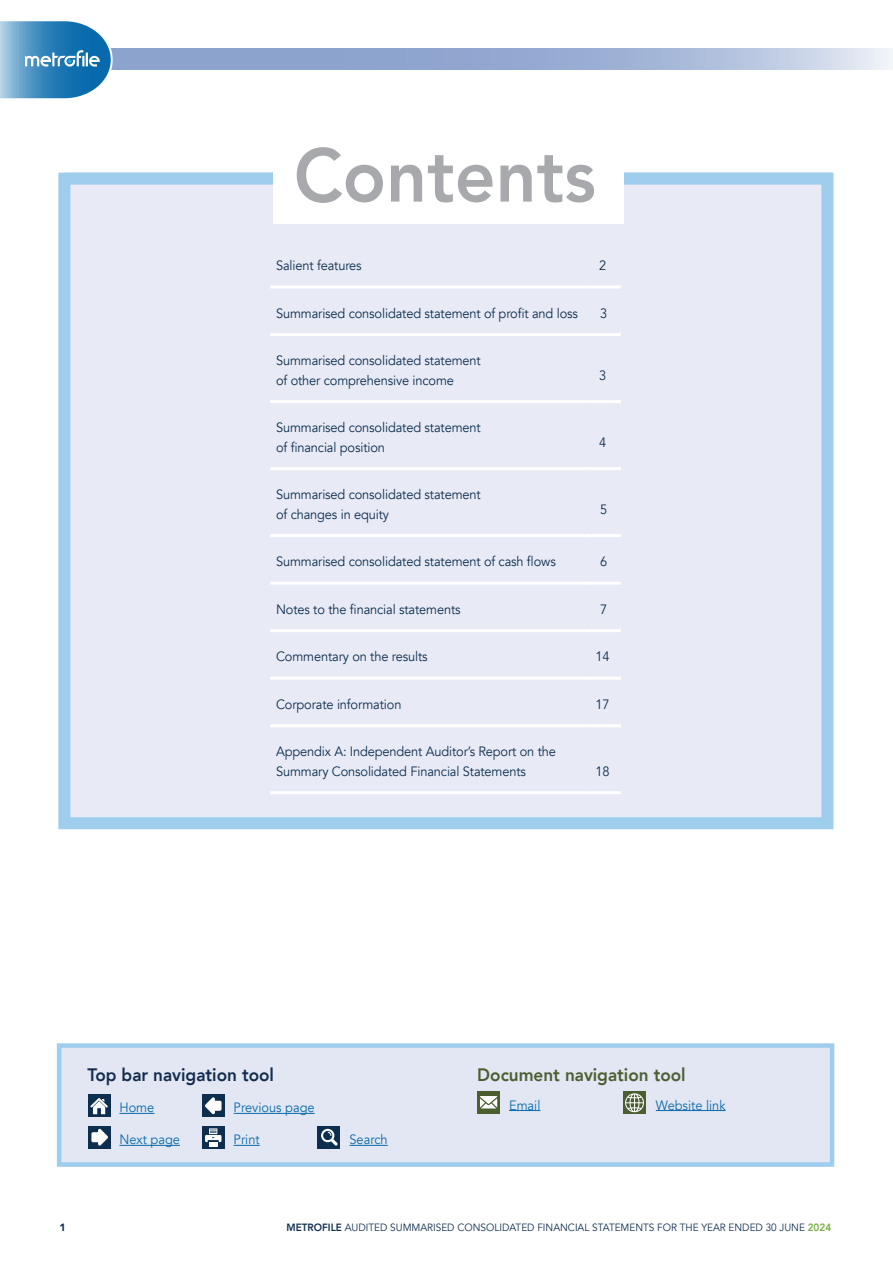
<style>
.page{position:relative;width:893px;height:1263px;background:#fff}
.page>*{position:absolute;margin:0;border:0;box-sizing:border-box;transform-origin:0 0}
.t1{font:800 75px "Avenir";color:#a7a9ac;scale:.95 1}
.t2{font:800 18px "Avenir";color:#4a5e30;scale:.95 1}
.t3{font:800 18px "Avenir";color:#132c4d;scale:.95 1}
.t4{font:13.5px/19.5px "Avenir";letter-spacing:-.01em;color:#0e2e4f;scale:.95 1}
.t5{font:13.5px "Avenir";color:#086aac;scale:.95 1}
.t6{font:10.5px "Avenir";color:#0e2e4f;scale:.95 1}
.t7{font:900 10.5px "Avenir";color:#0e2e4f}
.s1{font-weight:800}
.s2{font-weight:800;color:#76b043}
</style>
<div class="page">
<svg style="left:113px;top:48px;width:780px;height:22px;background:#a0b3d6"></svg>
<svg style="left:0;top:21px;width:113px;height:78px;background:#5e9dc8"></svg>
<div style="left:65px;top:173px;width:766px;height:650px;background:#e8ebf5"></div>
<div style="left:58px;top:173px;width:775px;height:656px;border:12px solid #9fcdee"></div>
<div style="left:273px;top:140px;width:350px;height:84px;background:#fff"></div>
<hr style="left:270px;top:285px;width:314px;height:3px;background:#fff">
<hr style="left:584px;top:285px;width:37px;height:3px;background:#fff">
<hr style="left:270px;top:333px;width:314px;height:3px;background:#fff">
<hr style="left:584px;top:333px;width:37px;height:3px;background:#fff">
<hr style="left:270px;top:400px;width:314px;height:3px;background:#fff">
<hr style="left:584px;top:400px;width:37px;height:3px;background:#fff">
<hr style="left:270px;top:467px;width:314px;height:3px;background:#fff">
<hr style="left:584px;top:467px;width:37px;height:3px;background:#fff">
<hr style="left:270px;top:534px;width:314px;height:3px;background:#fff">
<hr style="left:584px;top:534px;width:37px;height:3px;background:#fff">
<hr style="left:270px;top:582px;width:314px;height:3px;background:#fff">
<hr style="left:584px;top:582px;width:37px;height:3px;background:#fff">
<hr style="left:270px;top:629px;width:314px;height:3px;background:#fff">
<hr style="left:584px;top:629px;width:37px;height:3px;background:#fff">
<hr style="left:270px;top:677px;width:314px;height:3px;background:#fff">
<hr style="left:584px;top:677px;width:37px;height:3px;background:#fff">
<hr style="left:270px;top:724px;width:314px;height:3px;background:#fff">
<hr style="left:584px;top:724px;width:37px;height:3px;background:#fff">
<hr style="left:270px;top:791px;width:314px;height:3px;background:#fff">
<hr style="left:584px;top:791px;width:37px;height:3px;background:#fff">
<div style="left:62px;top:1048px;width:767px;height:114px;background:#e3e7f3"></div>
<hr style="left:509px;top:1110px;width:31px;height:1px;background:#086aac">
<hr style="left:656px;top:1110px;width:70px;height:1px;background:#086aac">
<div style="left:623px;top:1091px;width:23px;height:23px;background:#4a5e30"></div>
<svg style="left:625px;top:1093px;width:19px;height:19px"></svg>
<div style="left:477px;top:1091px;width:23px;height:23px;background:#4a5e30"></div>
<svg style="left:480px;top:1096px;width:17px;height:12px"></svg>
<div style="left:57px;top:1043px;width:777px;height:124px;border:4px solid #9fcdee"></div>
<hr style="left:119px;top:1113px;width:35px;height:1px;background:#086aac">
<hr style="left:119px;top:1145px;width:61px;height:1px;background:#086aac">
<hr style="left:349px;top:1145px;width:39px;height:1px;background:#086aac">
<hr style="left:234px;top:1113px;width:81px;height:1px;background:#086aac">
<svg style="left:234px;top:1145px;width:26px;height:1px"></svg>
<div style="left:88px;top:1094px;width:23px;height:23px;background:#0e2e4f"></div>
<svg style="left:90px;top:1098px;width:18px;height:16px"></svg>
<div style="left:88px;top:1126px;width:23px;height:23px;background:#0e2e4f"></div>
<svg style="left:91px;top:1129px;width:17px;height:16px"></svg>
<div style="left:202px;top:1094px;width:23px;height:23px;background:#0e2e4f"></div>
<svg style="left:205px;top:1097px;width:17px;height:17px"></svg>
<div style="left:202px;top:1126px;width:23px;height:23px;background:#0e2e4f"></div>
<svg style="left:205px;top:1128px;width:16px;height:14px"></svg>
<div style="left:209px;top:1141px;width:8px;height:5px;background:#fff"></div>
<div style="left:317px;top:1126px;width:23px;height:23px;background:#0e2e4f"></div>
<svg style="left:321px;top:1129px;width:17px;height:16px"></svg>
<h1 class="t1" style="left:294px;top:117px;width:319px">Contents</h1>
<p class="t4" style="left:276px;top:256px;width:92px">Salient features</p>
<p class="t4" style="left:599px;top:256px;width:9px">2</p>
<p class="t4" style="left:276px;top:303px;width:319px">Summarised consolidated statement of profit and loss</p>
<p class="t4" style="left:600px;top:303px;width:9px">3</p>
<p class="t4" style="left:276px;top:351px;width:217px">Summarised consolidated statement of other comprehensive income</p>
<p class="t4" style="left:599px;top:366px;width:9px">3</p>
<p class="t4" style="left:276px;top:418px;width:217px">Summarised consolidated statement of financial position</p>
<p class="t4" style="left:276px;top:485px;width:217px">Summarised consolidated statement of changes in equity</p>
<p class="t4" style="left:599px;top:433px;width:9px">4</p>
<p class="t4" style="left:600px;top:500px;width:9px">5</p>
<p class="t4" style="left:276px;top:552px;width:296px">Summarised consolidated statement of cash flows</p>
<p class="t4" style="left:600px;top:552px;width:9px">6</p>
<p class="t4" style="left:276px;top:599px;width:196px">Notes to the financial statements</p>
<p class="t4" style="left:600px;top:599px;width:9px">7</p>
<p class="t4" style="left:276px;top:647px;width:161px">Commentary on the results</p>
<p class="t4" style="left:595px;top:647px;width:16px">14</p>
<p class="t4" style="left:276px;top:694px;width:133px">Corporate information</p>
<p class="t4" style="left:595px;top:694px;width:16px">17</p>
<p class="t4" style="left:276px;top:742px;width:296px">Appendix A: Independent Auditor’s Report on the<br>Summary Consolidated Financial Statements</p>
<p class="t4" style="left:595px;top:761px;width:16px">18</p>
<h2 class="t3" style="left:87px;top:1061px;width:198px">Top bar navigation tool</h2>
<p class="t5" style="left:119px;top:1100px;width:38px">Home</p>
<p class="t5" style="left:119px;top:1132px;width:65px">Next page</p>
<p class="t5" style="left:349px;top:1132px;width:42px">Search</p>
<p class="t5" style="left:234px;top:1100px;width:87px">Previous page</p>
<p class="t5" style="left:234px;top:1132px;width:29px">Print</p>
<h2 class="t2" style="left:477px;top:1061px;width:221px">Document navigation tool</h2>
<p class="t5" style="left:509px;top:1097px;width:34px">Email</p>
<p class="t5" style="left:656px;top:1097px;width:75px">Website link</p>
<p class="t7" style="left:60px;top:1218px;width:8px">1</p>
<p class="t6" style="left:287px;top:1221px;width:575px"><span class="s1">METROFILE</span> AUDITED SUMMARISED CONSOLIDATED FINANCIAL STATEMENTS FOR THE YEAR ENDED 30 JUNE <span class="s2">2024</span></p>
</div>
